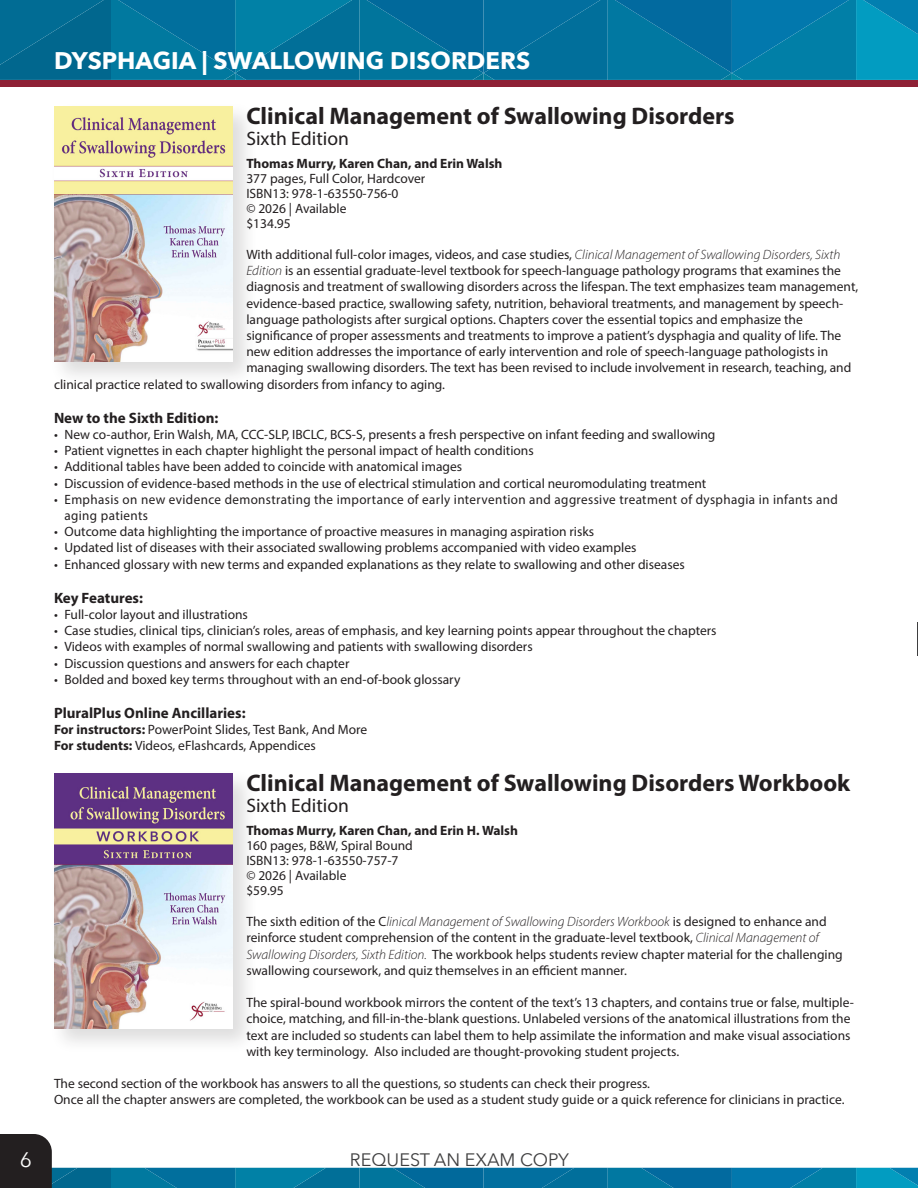
<style>
.page{position:relative;width:918px;height:1188px;background:#fff}
.page>*{position:absolute;margin:0;border:0;box-sizing:border-box;transform-origin:0 0}
.Title_1{font:700 24px "Myriad Pro";color:#231f20}
.Running_head{font:700 24px "Avenir Next";color:#fff}
.t1{font:21px "Avenir Next";color:#fff}
.Sub-Title_1{font:19.5px "Myriad Pro";color:#231f20}
.t2{font:18px "Avenir Next";color:#3e3e3f}
.Key_Features{font:700 15px "Myriad Pro";color:#231f20}
.Body_Text_1{font:13.5px/16.2px "Myriad Pro";color:#231f20}
.Bullet_text{font:13.5px "Myriad Pro";color:#231f20}
.Info_1{font:13.5px "Myriad Pro";color:#231f20}
.Bullet_text-2{font:13.5px/16.2px "Myriad Pro";letter-spacing:.03em;color:#231f20}
.Author{font:700 13.5px "Myriad Pro";color:#231f20}
.s1{font-weight:300;font-style:italic}
.s2{font-weight:700}
</style>
<div class="page">
<div style="left:0;top:65px;width:918px;height:21px;background:#8e2135"></div>
<svg style="left:0;top:1134px;width:918px;height:54px"></svg>
<svg style="left:0;top:0;width:918px;height:80px;background:#02759f"></svg>
<div style="left:49px;top:101px;width:210px;height:287px;background:#231f20;opacity:.15"></div>
<img style="left:54px;top:106px;width:179px;height:256px">
<div style="left:49px;top:768px;width:210px;height:287px;background:#231f20;opacity:.15"></div>
<img style="left:54px;top:773px;width:179px;height:256px">
<hr style="left:917px;top:622px;width:1px;height:34px;background:#3e3e3f">
<p class="Running_head" style="left:54px;top:39px;width:478px">DYSPHAGIA | SWALLOWING DISORDERS</p>
<p class="Title_1" style="left:246px;top:100px;width:490px">Clinical Management of Swallowing Disorders</p>
<p class="Sub-Title_1" style="left:246px;top:126px;width:104px">Sixth Edition</p>
<p class="Author" style="left:246px;top:154px;width:258px">Thomas Murry, Karen Chan, and Erin Walsh</p>
<p class="Info_1" style="left:246px;top:170px;width:180px">377 pages, Full Color, Hardcover</p>
<p class="Info_1" style="left:246px;top:185px;width:154px">ISBN13: 978-1-63550-756-0</p>
<p class="Info_1" style="left:246px;top:200px;width:102px">© 2026 | Available</p>
<p class="Info_1" style="left:246px;top:215px;width:46px">$134.95</p>
<p class="Body_Text_1" style="left:246px;top:246px;width:595px">With additional full-color images, videos, and case studies, <span class="s1">Clinical Management of Swallowing Disorders, Sixth</span></p>
<p class="Body_Text_1" style="left:246px;top:262px;width:596px"><span class="s1">Edition</span> is an essential graduate-level textbook for speech-language pathology programs that examines the</p>
<p class="Body_Text_1" style="left:246px;top:279px;width:613px">diagnosis and treatment of swallowing disorders across the lifespan. The text emphasizes team management,</p>
<p class="Body_Text_1" style="left:246px;top:295px;width:598px">evidence-based practice, swallowing safety, nutrition, behavioral treatments, and management by speech-</p>
<p class="Body_Text_1" style="left:246px;top:311px;width:558px">language pathologists after surgical options. Chapters cover the essential topics and emphasize the</p>
<p class="Body_Text_1" style="left:246px;top:327px;width:596px">significance of proper assessments and treatments to improve a patient’s dysphagia and quality of life. The</p>
<p class="Body_Text_1" style="left:246px;top:343px;width:583px">new edition addresses the importance of early intervention and role of speech-language pathologists in</p>
<p class="Body_Text_1" style="left:246px;top:360px;width:606px">managing swallowing disorders. The text has been revised to include involvement in research, teaching, and</p>
<p class="Body_Text_1" style="left:54px;top:376px;width:393px">clinical practice related to swallowing disorders from infancy to aging.</p>
<p class="Key_Features" style="left:54px;top:408px;width:166px">New to the Sixth Edition:</p>
<p class="Bullet_text" style="left:54px;top:426px;width:663px">• New co-author, Erin Walsh, MA, CCC-SLP, IBCLC, BCS-S, presents a fresh perspective on infant feeding and swallowing</p>
<p class="Bullet_text" style="left:54px;top:442px;width:481px">• Patient vignettes in each chapter highlight the personal impact of health conditions</p>
<p class="Bullet_text" style="left:54px;top:459px;width:410px">• Additional tables have been added to coincide with anatomical images</p>
<p class="Bullet_text" style="left:54px;top:475px;width:654px">• Discussion of evidence-based methods in the use of electrical stimulation and cortical neuromodulating treatment</p>
<p class="Bullet_text-2" style="left:64px;top:491px;width:775px;text-indent:-10px">• Emphasis on new evidence demonstrating the importance of early intervention and aggressive treatment of dysphagia in infants and aging patients</p>
<p class="Bullet_text" style="left:54px;top:523px;width:542px">• Outcome data highlighting the importance of proactive measures in managing aspiration risks</p>
<p class="Bullet_text" style="left:54px;top:540px;width:584px">• Updated list of diseases with their associated swallowing problems accompanied with video examples</p>
<p class="Bullet_text" style="left:54px;top:556px;width:632px">• Enhanced glossary with new terms and expanded explanations as they relate to swallowing and other diseases</p>
<p class="Key_Features" style="left:54px;top:588px;width:91px">Key Features:</p>
<p class="Bullet_text" style="left:54px;top:606px;width:195px">• Full-color layout and illustrations</p>
<p class="Bullet_text" style="left:54px;top:622px;width:664px">• Case studies, clinical tips, clinician’s roles, areas of emphasis, and key learning points appear throughout the chapters</p>
<p class="Bullet_text" style="left:54px;top:639px;width:480px">• Videos with examples of normal swallowing and patients with swallowing disorders</p>
<p class="Bullet_text" style="left:54px;top:655px;width:297px">• Discussion questions and answers for each chapter</p>
<p class="Bullet_text" style="left:54px;top:671px;width:408px">• Bolded and boxed key terms throughout with an end-of-book glossary</p>
<p class="Key_Features" style="left:54px;top:703px;width:193px">PluralPlus Online Ancillaries:</p>
<p class="Body_Text_1" style="left:54px;top:721px;width:315px"><span class="s2">For instructors:</span> PowerPoint Slides, Test Bank, And More</p>
<p class="Body_Text_1" style="left:54px;top:738px;width:263px"><span class="s2">For students:</span> Videos, eFlashcards, Appendices</p>
<p class="Title_1" style="left:246px;top:767px;width:605px">Clinical Management of Swallowing Disorders Workbook</p>
<p class="Sub-Title_1" style="left:246px;top:793px;width:104px">Sixth Edition</p>
<p class="Author" style="left:246px;top:822px;width:273px">Thomas Murry, Karen Chan, and Erin H. Walsh</p>
<p class="Info_1" style="left:246px;top:837px;width:168px">160 pages, B&amp;W, Spiral Bound</p>
<p class="Info_1" style="left:246px;top:852px;width:154px">ISBN13: 978-1-63550-757-7</p>
<p class="Info_1" style="left:246px;top:867px;width:102px">© 2026 | Available</p>
<p class="Info_1" style="left:246px;top:882px;width:39px">$59.95</p>
<p class="Body_Text_1" style="left:246px;top:913px;width:598px">The sixth edition of the C<span class="s1">linical Management of Swallowing Disorders Workbook</span> is designed to enhance and reinforce student comprehension of the content in the graduate-level textbook, <span class="s1">Clinical Management of Swallowing Disorders, Sixth Edition.</span> The workbook helps students review chapter material for the challenging swallowing coursework, and quiz themselves in an efficient manner.</p>
<p class="Body_Text_1" style="left:246px;top:994px;width:609px">The spiral-bound workbook mirrors the content of the text’s 13 chapters, and contains true or false, multiple&shy;choice, matching, and fill-in-the-blank questions. Unlabeled versions of the anatomical illustrations from the text are included so students can label them to help assimilate the information and make visual associations with key terminology. Also included are thought-provoking student projects.</p>
<p class="Body_Text_1" style="left:54px;top:1075px;width:598px">The second section of the workbook has answers to all the questions, so students can check their progress.</p>
<p class="Body_Text_1" style="left:54px;top:1091px;width:792px">Once all the chapter answers are completed, the workbook can be used as a student study guide or a quick reference for clinicians in practice.</p>
<h2 class="t1" style="left:20px;top:1142px;width:14px">6</h2>
<h3 class="t2" style="left:350px;top:1144px;width:221px">REQUEST AN EXAM COPY</h3>
</div>
